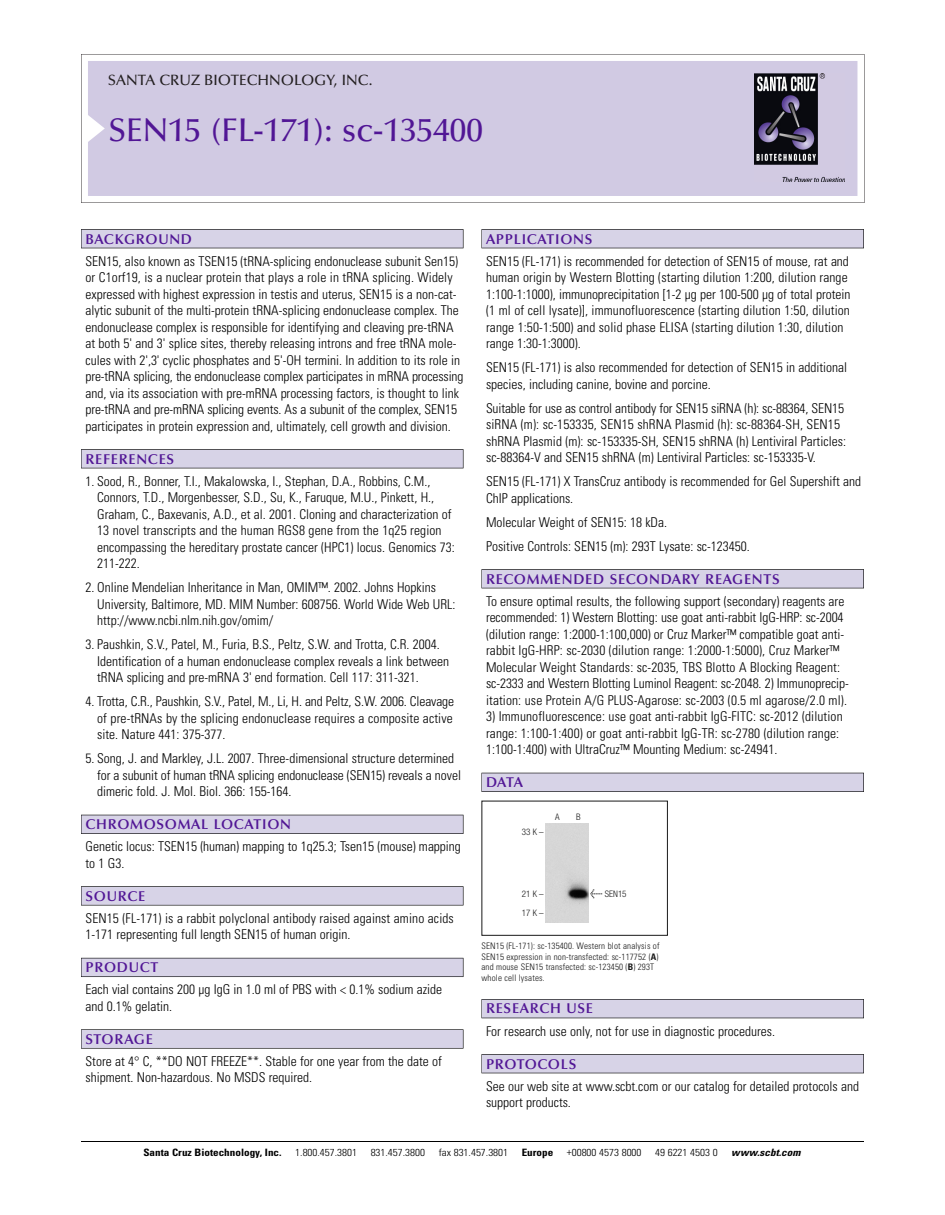
<style>
.page{position:relative;width:945px;height:1215px;background:#fff}
.page>*{position:absolute;margin:0;border:0;box-sizing:border-box;transform-origin:0 0}
.t1{font:500 33px "Optima";color:#511695}
.t2{font:500 15px "Optima";color:#231f20}
.t3{font:600 14.25px "Optima";letter-spacing:.05em;color:#511695}
.t4{font:300 condensed 13.5px/16.5px "Univers";color:#000}
.t5{font:300 condensed 10.2px "Univers";color:#000;scale:1.1 1}
.t6{font:700 condensed 10.2px "Univers";color:#000;scale:1.1 1}
.t7{font:italic 700 condensed 10.2px "Univers";letter-spacing:.005em;color:#000;scale:1.1 1}
.t8{font:9px/10.5px "Univers Condensed Light+GAJVOL";letter-spacing:.015em;color:#191919}
.t9{font:9px/19.5px "Helvetica Neue Light Cond+EXQWFZ";color:#191919}
.s1{font-family:"Meta Plus Book Roman+ITECPF";font-size:10.5px}
.s2{font-family:"Univers Condensed Bold+THQMMB"}
</style>
<div class="page">
<svg style="left:81px;top:54px;width:783px;height:149px"></svg>
<div style="left:88px;top:61px;width:769px;height:135px;background:#d1cae3"></div>
<img style="left:755px;top:74px;width:90px;height:108px">
<div style="left:81px;top:229px;width:382px;height:19px;background:#525156"></div>
<div style="left:81px;top:230px;width:382px;height:18px;background:#d7d3e7"></div>
<div style="left:81px;top:449px;width:382px;height:19px;background:#525155"></div>
<div style="left:81px;top:450px;width:382px;height:18px;background:#d7d3e7"></div>
<div style="left:81px;top:815px;width:382px;height:19px;background:#525158"></div>
<div style="left:81px;top:815px;width:382px;height:18px;background:#d7d3e7"></div>
<div style="left:81px;top:886px;width:382px;height:19px;background:#575759"></div>
<div style="left:81px;top:887px;width:382px;height:18px;background:#d7d3e7"></div>
<div style="left:81px;top:958px;width:382px;height:19px;background:#5b5a62"></div>
<div style="left:81px;top:958px;width:382px;height:18px;background:#d7d3e7"></div>
<div style="left:81px;top:1029px;width:382px;height:20px;background:#666667"></div>
<div style="left:81px;top:1030px;width:382px;height:18px;background:#d7d3e7"></div>
<div style="left:482px;top:229px;width:382px;height:19px;background:#525156"></div>
<div style="left:482px;top:230px;width:381px;height:18px;background:#d7d3e7"></div>
<div style="left:482px;top:569px;width:382px;height:19px;background:#525155"></div>
<div style="left:482px;top:570px;width:381px;height:18px;background:#d7d3e7"></div>
<div style="left:482px;top:773px;width:382px;height:19px;background:#525158"></div>
<div style="left:482px;top:773px;width:381px;height:18px;background:#d7d3e7"></div>
<div style="left:482px;top:999px;width:382px;height:19px;background:#525158"></div>
<div style="left:482px;top:1000px;width:381px;height:18px;background:#d7d3e7"></div>
<div style="left:482px;top:1054px;width:382px;height:19px;background:#525156"></div>
<div style="left:482px;top:1055px;width:381px;height:18px;background:#d7d3e7"></div>
<hr style="left:81px;top:1141px;width:783px;height:1px;background:#000">
<div style="left:482px;top:801px;width:186px;height:135px;border:1px solid #191919"></div>
<img style="left:546px;top:823px;width:42px;height:99px">
<p class="t2" style="left:108px;top:74px;width:266px">SANTA CRUZ BIOTECHNOLOGY, INC.</p>
<h1 class="t1" style="left:108px;top:117px;width:376px">SEN15 (FL-171): sc-135400</h1>
<p class="t3" style="left:86px;top:233px;width:108px">BACKGROUND</p>
<p class="t4" style="left:86px;top:254px;width:379px">SEN15, also known as TSEN15 (tRNA-splicing endonuclease subunit Sen15) or C1orf19, is a nuclear protein that plays a role in tRNA splicing. Widely expressed with highest expression in testis and uterus, SEN15 is a non-cat&shy;alytic subunit of the multi-protein tRNA-splicing endonuclease complex. The endonuclease complex is responsible for identifying and cleaving pre-tRNA at both 5' and 3' splice sites, thereby releasing introns and free tRNA mole&shy;cules with 2',3' cyclic phosphates and 5'-OH termini. In addition to its role in pre-tRNA splicing, the endonuclease complex participates in mRNA processing and, via its association with pre-mRNA processing factors, is thought to link pre-tRNA and pre-mRNA splicing events. As a subunit of the complex, SEN15 participates in protein expression and, ultimately, cell growth and division.</p>
<p class="t3" style="left:86px;top:453px;width:90px">REFERENCES</p>
<p class="t4" style="left:97px;top:474px;width:359px;text-indent:-12px">1. Sood, R., Bonner, T.I., Makalowska, I., Stephan, D.A., Robbins, C.M., Connors, T.D., Morgenbesser, S.D., Su, K., Faruque, M.U., Pinkett, H., Graham, C., Baxevanis, A.D., et al. 2001. Cloning and characterization of 13 novel transcripts and the human RGS8 gene from the 1q25 region encompassing the hereditary prostate cancer (HPC1) locus. Genomics 73:<br>211-222.</p>
<p class="t4" style="left:97px;top:580px;width:360px;text-indent:-12px">2. Online Mendelian Inheritance in Man, OMIM™. 2002. Johns Hopkins<br>University, Baltimore, MD. MIM Number: 608756. World Wide Web URL: http://www.ncbi.nlm.nih.gov/omim/</p>
<p class="t4" style="left:97px;top:637px;width:353px;text-indent:-12px">3. Paushkin, S.V., Patel, M., Furia, B.S., Peltz, S.W. and Trotta, C.R. 2004.<br>Identification of a human endonuclease complex reveals a link between tRNA splicing and pre-mRNA 3' end formation. Cell 117: 311-321.</p>
<p class="t4" style="left:97px;top:694px;width:358px;text-align:justify;text-indent:-12px">4. Trotta, C.R., Paushkin, S.V., Patel, M., Li, H. and Peltz, S.W. 2006. Cleavage of pre-tRNAs by the splicing endonuclease requires a composite active site. Nature 441: 375-377.</p>
<p class="t4" style="left:97px;top:751px;width:365px;text-indent:-12px">5. Song, J. and Markley, J.L. 2007. Three-dimensional structure determined for a subunit of human tRNA splicing endonuclease (SEN15) reveals a novel dimeric fold. J. Mol. Biol. 366: 155-164.</p>
<p class="t3" style="left:86px;top:819px;width:207px">CHROMOSOMAL LOCATION</p>
<p class="t4" style="left:86px;top:839px;width:377px">Genetic locus: TSEN15 (human) mapping to 1q25.3; Tsen15 (mouse) mapping to 1 G3.</p>
<p class="t3" style="left:86px;top:890px;width:61px">SOURCE</p>
<p class="t4" style="left:86px;top:911px;width:370px">SEN15 (FL-171) is a rabbit polyclonal antibody raised against amino acids<br>1-171 representing full length SEN15 of human origin.</p>
<p class="t3" style="left:86px;top:962px;width:74px">PRODUCT</p>
<p class="t4" style="left:86px;top:982px;width:358px">Each vial contains 200 µg IgG in 1.0 ml of PBS with &lt; 0.1% sodium azide and 0.1% gelatin.</p>
<p class="t3" style="left:86px;top:1033px;width:69px">STORAGE</p>
<p class="t4" style="left:86px;top:1054px;width:358px">Store at 4° C, **DO NOT FREEZE**. Stable for one year from the date of shipment. Non-hazardous. No MSDS required.</p>
<p class="t3" style="left:486px;top:233px;width:108px">APPLICATIONS</p>
<p class="t4" style="left:486px;top:254px;width:366px">SEN15 (FL-171) is recommended for detection of SEN15 of mouse, rat and human origin by Western Blotting (starting dilution 1:200, dilution range 1:100-1:1000), immunoprecipitation [1-2 µg per 100-500 µg of total protein (1 ml of cell lysate)], immunofluorescence (starting dilution 1:50, dilution range 1:50-1:500) and solid phase ELISA (starting dilution 1:30, dilution range 1:30-1:3000).</p>
<p class="t4" style="left:486px;top:360px;width:363px">SEN15 (FL-171) is also recommended for detection of SEN15 in additional species, including canine, bovine and porcine.</p>
<p class="t4" style="left:486px;top:401px;width:362px">Suitable for use as control antibody for SEN15 siRNA (h): sc-88364, SEN15 siRNA (m): sc-153335, SEN15 shRNA Plasmid (h): sc-88364-SH, SEN15 shRNA Plasmid (m): sc-153335-SH, SEN15 shRNA (h) Lentiviral Particles: sc-88364-V and SEN15 shRNA (m) Lentiviral Particles: sc-153335-V.</p>
<p class="t4" style="left:486px;top:474px;width:377px">SEN15 (FL-171) X TransCruz antibody is recommended for Gel Supershift and<br>ChIP applications.</p>
<p class="t4" style="left:486px;top:511px;width:265px;line-height:24px">Molecular Weight of SEN15: 18 kDa.<br>Positive Controls: SEN15 (m): 293T Lysate: sc-123450.</p>
<p class="t3" style="left:486px;top:573px;width:295px">RECOMMENDED SECONDARY REAGENTS</p>
<p class="t4" style="left:486px;top:594px;width:364px">To ensure optimal results, the following support (secondary) reagents are recommended: 1) Western Blotting: use goat anti-rabbit IgG-HRP: sc-2004 (dilution range: 1:2000-1:100,000) or Cruz Marker™ compatible goat anti&shy;rabbit IgG-HRP: sc-2030 (dilution range: 1:2000-1:5000), Cruz Marker™ Molecular Weight Standards: sc-2035, TBS Blotto A Blocking Reagent: sc-2333 and Western Blotting Luminol Reagent: sc-2048. 2) Immunoprecip&shy;itation: use Protein A/G PLUS-Agarose: sc-2003 (0.5 ml agarose/2.0 ml).</p>
<p class="t4" style="left:486px;top:709px;width:358px">3) Immunofluorescence: use goat anti-rabbit IgG-FITC: sc-2012 (dilution range: 1:100-1:400) or goat anti-rabbit IgG-TR: sc-2780 (dilution range:<br>1:100-1:400) with UltraCruz™ Mounting Medium: sc-24941.</p>
<p class="t3" style="left:486px;top:777px;width:39px">DATA</p>
<p class="t9" style="left:522px;top:823px;width:23px">33K–</p>
<p class="t9" style="left:555px;top:808px;width:6px">A</p>
<p class="t9" style="left:576px;top:808px;width:6px">B</p>
<p class="t9" style="left:522px;top:885px;width:23px">21K–<br>17K–</p>
<p class="t9" style="left:590px;top:885px;width:38px"><span class="s1">&lt;</span> SEN15</p>
<p class="t8" style="left:482px;top:942px;width:180px">SEN15 (FL-171): sc-135400. Western blot analysis of SEN15 expression in non-transfected: sc-117752 (<span class="s2">A</span>) and mouse SEN15 transfected: sc-123450 (<span class="s2">B</span>) 293T whole cell lysates.</p>
<p class="t3" style="left:486px;top:1003px;width:109px">RESEARCH USE</p>
<p class="t4" style="left:486px;top:1024px;width:290px">For research use only, not for use in diagnostic procedures.</p>
<p class="t3" style="left:486px;top:1058px;width:92px">PROTOCOLS</p>
<p class="t4" style="left:486px;top:1079px;width:375px">See our web site at www.scbt.com or our catalog for detailed protocols and support products.</p>
<p class="t6" style="left:143px;top:1148px;width:127px">Santa Cruz Biotechnology, Inc.</p>
<p class="t5" style="left:295px;top:1148px;width:58px">1.800.457.3801</p>
<p class="t5" style="left:371px;top:1148px;width:51px">831.457.3800</p>
<p class="t5" style="left:439px;top:1148px;width:65px">fax 831.457.3801</p>
<p class="t6" style="left:522px;top:1148px;width:30px">Europe</p>
<p class="t5" style="left:567px;top:1148px;width:69px">+00800 4573 8000</p>
<p class="t5" style="left:655px;top:1148px;width:58px">49 6221 4503 0</p>
<p class="t7" style="left:731px;top:1148px;width:64px">www.scbt.com</p>
</div>
